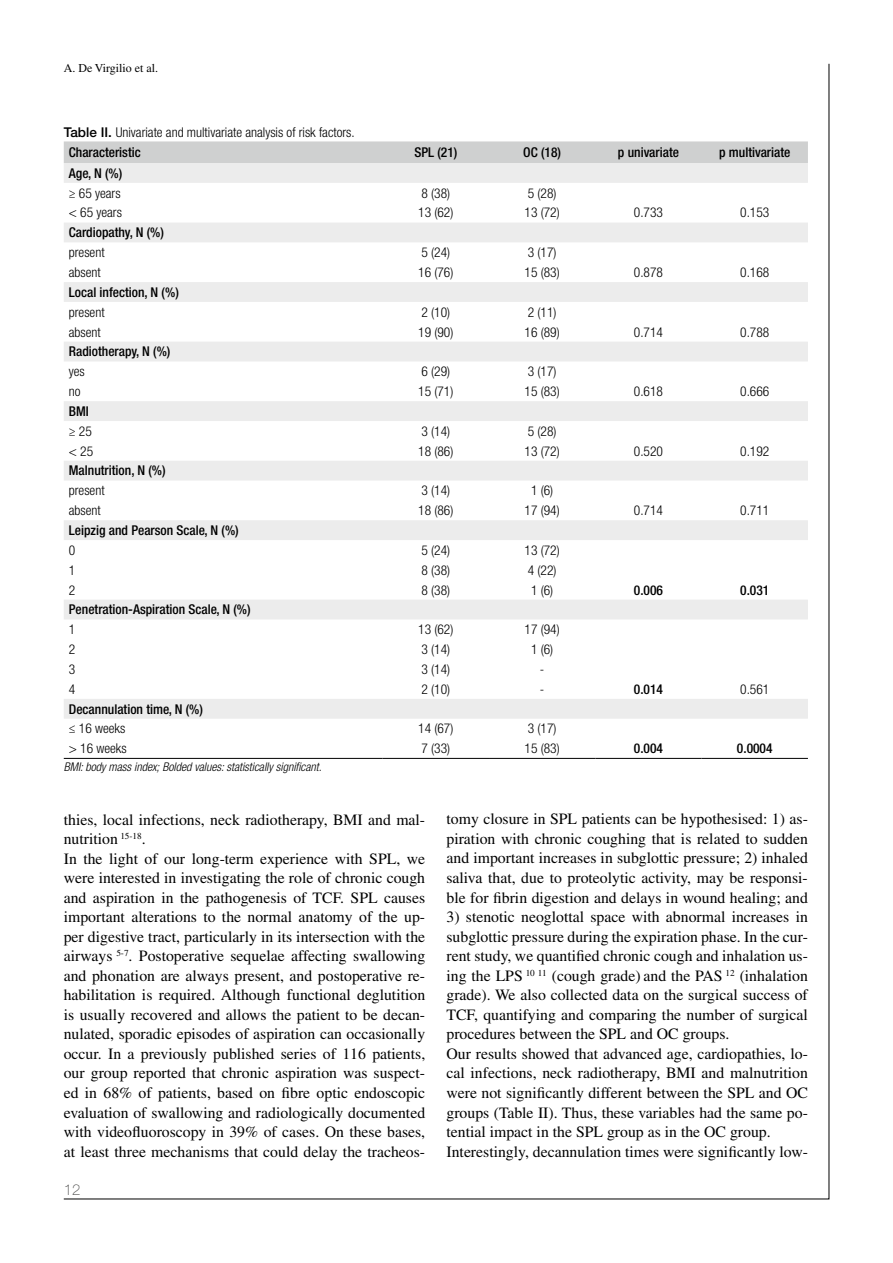
<style>
.page{position:relative;width:893px;height:1263px;background:#fff}
.page>*{position:absolute;margin:0;border:0;box-sizing:border-box;transform-origin:0 0}
.t1{font:15.75px/19.5px "Times LT Std";color:#000}
.t2{font:100 15px "Helvetica Neue LT Std";color:#484847}
.t3{font:300 condensed 13.5px/19.8px "Helvetica Neue LT Std";color:#000}
.t4{font:500 condensed 13.5px "Helvetica Neue LT Std";color:#000}
.t5{font:italic 300 condensed 12px "Helvetica Neue LT Std";color:#000}
.t6{font:12px "Times LT Std";color:#000}
.s1{font-weight:500;font-stretch:normal}
.s2{font-weight:500}
</style>
<div class="page">
<div style="left:64px;top:141px;width:744px;height:22px;background:#cfd0d0"></div>
<svg style="left:64px;top:163px;width:744px;height:556px"></svg>
<hr style="left:64px;top:758px;width:319px;height:1px;background:#000">
<hr style="left:383px;top:758px;width:106px;height:1px;background:#000">
<hr style="left:489px;top:758px;width:106px;height:1px;background:#000">
<hr style="left:595px;top:758px;width:107px;height:1px;background:#000">
<hr style="left:702px;top:758px;width:106px;height:1px;background:#000">
<p class="t6" style="left:64px;top:61px;width:96px">A. De Virgilio et al.</p>
<p class="t3" style="left:69px;top:122px;width:287px;text-indent:-5px"><span class="s1">Table II.</span> Univariate and multivariate analysis of risk factors.<br><span class="s2">Characteristic</span></p>
<p class="t4" style="left:414px;top:144px;width:44px">SPL (21)</p>
<p class="t4" style="left:523px;top:144px;width:39px">OC (18)</p>
<p class="t4" style="left:618px;top:144px;width:63px">p univariate</p>
<p class="t4" style="left:719px;top:144px;width:73px">p multivariate</p>
<p class="t4" style="left:69px;top:165px;width:55px">Age, N (%)</p>
<p class="t3" style="left:69px;top:183px;width:53px">≥ 65 years</p>
<p class="t3" style="left:422px;top:183px;width:30px">8 (38)</p>
<p class="t3" style="left:528px;top:183px;width:30px">5 (28)</p>
<p class="t3" style="left:69px;top:203px;width:55px">&lt; 65 years</p>
<p class="t3" style="left:418px;top:203px;width:37px">13 (62)</p>
<p class="t3" style="left:525px;top:203px;width:37px">13 (72)</p>
<p class="t3" style="left:634px;top:203px;width:31px">0.733</p>
<p class="t3" style="left:740px;top:203px;width:31px">0.153</p>
<p class="t4" style="left:69px;top:224px;width:97px">Cardiopathy, N (%)</p>
<p class="t3" style="left:69px;top:242px;width:37px">present</p>
<p class="t3" style="left:422px;top:242px;width:30px">5 (24)</p>
<p class="t3" style="left:528px;top:242px;width:30px">3 (17)</p>
<p class="t3" style="left:69px;top:262px;width:33px">absent</p>
<p class="t3" style="left:418px;top:262px;width:37px">16 (76)</p>
<p class="t3" style="left:525px;top:262px;width:37px">15 (83)</p>
<p class="t3" style="left:634px;top:262px;width:31px">0.878</p>
<p class="t3" style="left:740px;top:262px;width:31px">0.168</p>
<p class="t4" style="left:69px;top:284px;width:111px">Local infection, N (%)</p>
<p class="t3" style="left:69px;top:302px;width:37px">present</p>
<p class="t3" style="left:422px;top:302px;width:30px">2 (10)</p>
<p class="t3" style="left:528px;top:302px;width:30px">2 (11)</p>
<p class="t3" style="left:69px;top:322px;width:33px">absent</p>
<p class="t3" style="left:418px;top:322px;width:37px">19 (90)</p>
<p class="t3" style="left:525px;top:322px;width:37px">16 (89)</p>
<p class="t3" style="left:634px;top:322px;width:31px">0.714</p>
<p class="t3" style="left:740px;top:322px;width:31px">0.788</p>
<p class="t4" style="left:69px;top:344px;width:103px">Radiotherapy, N (%)</p>
<p class="t3" style="left:69px;top:361px;width:17px">yes</p>
<p class="t3" style="left:422px;top:361px;width:30px">6 (29)</p>
<p class="t3" style="left:528px;top:361px;width:30px">3 (17)</p>
<p class="t3" style="left:69px;top:381px;width:13px">no</p>
<p class="t3" style="left:418px;top:381px;width:37px">15 (71)</p>
<p class="t3" style="left:525px;top:381px;width:37px">15 (83)</p>
<p class="t3" style="left:634px;top:381px;width:31px">0.618</p>
<p class="t3" style="left:740px;top:381px;width:31px">0.666</p>
<p class="t4" style="left:69px;top:403px;width:21px">BMI</p>
<p class="t3" style="left:69px;top:421px;width:24px">≥ 25</p>
<p class="t3" style="left:422px;top:421px;width:30px">3 (14)</p>
<p class="t3" style="left:528px;top:421px;width:30px">5 (28)</p>
<p class="t3" style="left:69px;top:441px;width:26px">&lt; 25</p>
<p class="t3" style="left:418px;top:441px;width:37px">18 (86)</p>
<p class="t3" style="left:525px;top:441px;width:37px">13 (72)</p>
<p class="t3" style="left:634px;top:441px;width:31px">0.520</p>
<p class="t3" style="left:740px;top:441px;width:31px">0.192</p>
<p class="t4" style="left:69px;top:463px;width:98px">Malnutrition, N (%)</p>
<p class="t3" style="left:69px;top:480px;width:37px">present</p>
<p class="t3" style="left:422px;top:480px;width:30px">3 (14)</p>
<p class="t3" style="left:531px;top:480px;width:24px">1 (6)</p>
<p class="t3" style="left:69px;top:500px;width:33px">absent</p>
<p class="t3" style="left:418px;top:500px;width:37px">18 (86)</p>
<p class="t3" style="left:525px;top:500px;width:37px">17 (94)</p>
<p class="t3" style="left:634px;top:500px;width:31px">0.714</p>
<p class="t3" style="left:740px;top:500px;width:31px">0.711</p>
<p class="t4" style="left:69px;top:522px;width:171px">Leipzig and Pearson Scale, N (%)</p>
<p class="t3" style="left:69px;top:540px;width:8px">0</p>
<p class="t3" style="left:422px;top:540px;width:30px">5 (24)</p>
<p class="t3" style="left:525px;top:540px;width:37px">13 (72)</p>
<p class="t3" style="left:69px;top:560px;width:8px">1</p>
<p class="t3" style="left:422px;top:560px;width:30px">8 (38)</p>
<p class="t3" style="left:528px;top:560px;width:30px">4 (22)</p>
<p class="t3" style="left:69px;top:580px;width:8px">2</p>
<p class="t3" style="left:422px;top:580px;width:30px">8 (38)</p>
<p class="t3" style="left:531px;top:580px;width:24px">1 (6)</p>
<p class="t4" style="left:634px;top:582px;width:31px">0.006</p>
<p class="t4" style="left:740px;top:582px;width:31px">0.031</p>
<p class="t4" style="left:69px;top:601px;width:183px">Penetration-Aspiration Scale, N (%)</p>
<p class="t3" style="left:69px;top:619px;width:8px">1</p>
<p class="t3" style="left:418px;top:619px;width:37px">13 (62)</p>
<p class="t3" style="left:525px;top:619px;width:37px">17 (94)</p>
<p class="t3" style="left:69px;top:639px;width:8px">2</p>
<p class="t3" style="left:422px;top:639px;width:30px">3 (14)</p>
<p class="t3" style="left:531px;top:639px;width:24px">1 (6)</p>
<p class="t3" style="left:69px;top:659px;width:8px">3</p>
<p class="t3" style="left:422px;top:659px;width:30px">3 (14)</p>
<p class="t3" style="left:540px;top:659px;width:6px">-</p>
<p class="t3" style="left:69px;top:679px;width:8px">4</p>
<p class="t3" style="left:421px;top:679px;width:30px">2 (10)</p>
<p class="t3" style="left:540px;top:679px;width:6px">-</p>
<p class="t4" style="left:634px;top:681px;width:31px">0.014</p>
<p class="t3" style="left:740px;top:679px;width:31px">0.561</p>
<p class="t4" style="left:69px;top:701px;width:136px">Decannulation time, N (%)</p>
<p class="t3" style="left:69px;top:719px;width:58px">≤ 16 weeks</p>
<p class="t3" style="left:418px;top:719px;width:37px">14 (67)</p>
<p class="t3" style="left:528px;top:719px;width:30px">3 (17)</p>
<p class="t3" style="left:69px;top:738px;width:59px">&gt; 16 weeks</p>
<p class="t3" style="left:421px;top:738px;width:30px">7 (33)</p>
<p class="t3" style="left:525px;top:738px;width:37px">15 (83)</p>
<p class="t4" style="left:634px;top:740px;width:31px">0.004</p>
<p class="t4" style="left:737px;top:740px;width:37px">0.0004</p>
<p class="t5" style="left:64px;top:760px;width:259px">BMI: body mass index; Bolded values: statistically significant.</p>
<p class="t1" style="left:64px;top:809px;width:363px">thies, local infections, neck radiotherapy, BMI and mal&shy;nutrition <sup>15-18</sup>.<br>In the light of our long-term experience with SPL, we were interested in investigating the role of chronic cough and aspiration in the pathogenesis of TCF. SPL causes important alterations to the normal anatomy of the up&shy;per digestive tract, particularly in its intersection with the airways <sup>5-7</sup>. Postoperative sequelae affecting swallowing and phonation are always present, and postoperative re&shy;habilitation is required. Although functional deglutition is usually recovered and allows the patient to be decan&shy;nulated, sporadic episodes of aspiration can occasionally occur. In a previously published series of 116 patients, our group reported that chronic aspiration was suspect&shy;ed in 68% of patients, based on fibre optic endoscopic evaluation of swallowing and radiologically documented with videofluoroscopy in 39% of cases. On these bases, at least three mechanisms that could delay the tracheos-</p>
<p class="t1" style="left:446px;top:809px;width:363px;text-align:justify">tomy closure in SPL patients can be hypothesised: 1) as&shy;piration with chronic coughing that is related to sudden and important increases in subglottic pressure; 2) inhaled saliva that, due to proteolytic activity, may be responsi&shy;ble for fibrin digestion and delays in wound healing; and</p>
<p class="t1" style="left:446px;top:907px;width:363px">3) stenotic neoglottal space with abnormal increases in subglottic pressure during the expiration phase. In the cur&shy;rent study, we quantified chronic cough and inhalation us&shy;ing the LPS <sup>10</sup> <sup>11</sup> (cough grade) and the PAS <sup>12</sup> (inhalation grade). We also collected data on the surgical success of TCF, quantifying and comparing the number of surgical procedures between the SPL and OC groups.<br>Our results showed that advanced age, cardiopathies, lo&shy;cal infections, neck radiotherapy, BMI and malnutrition were not significantly different between the SPL and OC groups (Table II). Thus, these variables had the same po&shy;tential impact in the SPL group as in the OC group.<br>Interestingly, decannulation times were significantly low-</p>
<p class="t2" style="left:64px;top:1181px;width:18px">12</p>
</div>
